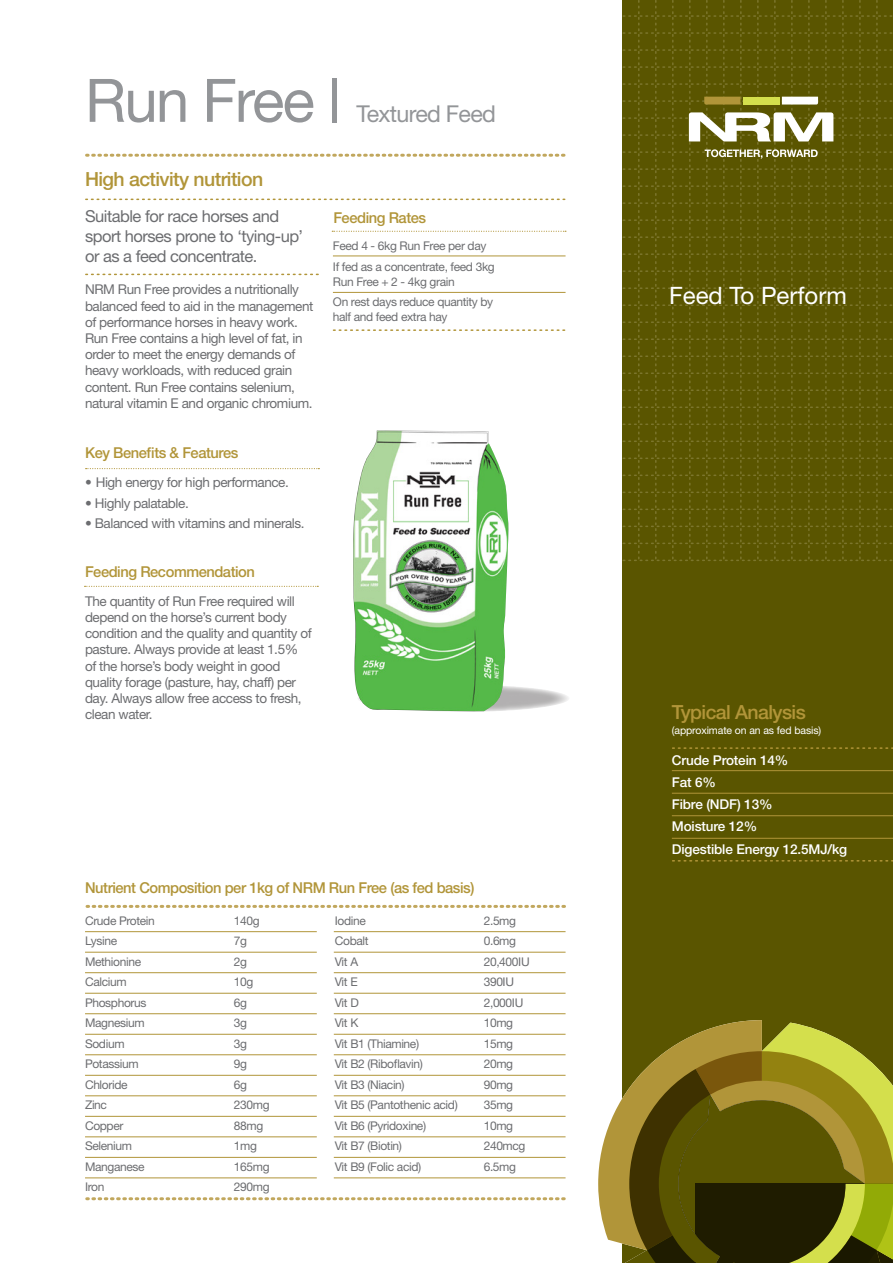
<style>
.page{position:relative;width:893px;height:1263px;background:#fff}
.page>*{position:absolute;margin:0;border:0;box-sizing:border-box;transform-origin:0 0}
.t1{font:60px "Helvetica Neue";letter-spacing:-.03em;color:#939598}
.t2{font:24px "Helvetica Neue";color:#fff}
.t3{font:23.25px "Helvetica Neue";letter-spacing:-.03em;color:#939598}
.Sub-Title_1{font:500 19.5px "Helvetica Neue";letter-spacing:-.03em;color:#b19539}
.Sub-Title_2_-_Intro{font:16.5px/19.8px "Helvetica Neue";letter-spacing:-.03em;color:#6c6d70}
.Sub-Title_3{font:500 15px "Helvetica Neue";letter-spacing:-.03em;color:#b19539}
.Body{font:13.5px/16.2px "Helvetica Neue";letter-spacing:-.03em;color:#6c6d70}
.Body_-_List{font:13.5px "Helvetica Neue";letter-spacing:-.03em;color:#6c6d70}
.Body-2{font:500 13.5px "Helvetica Neue";letter-spacing:-.01em;color:#fff}
.Body_-_Nutrient_Tabl{font:12px "Helvetica Neue";letter-spacing:-.03em;color:#6c6d70}
.Body_-_small{font:12px/15px "Helvetica Neue";letter-spacing:-.03em;color:#6c6d70}
.Body-3{font:10.5px "Helvetica Neue";letter-spacing:-.01em;color:#fff}
</style>
<div class="page">
<div style="left:623px;top:0;width:270px;height:1263px;background:#5a5500"></div>
<svg style="left:623px;top:0;width:270px;height:561px"></svg>
<hr style="left:672px;top:770px;width:221px;height:1px;background:#b19539">
<hr style="left:672px;top:793px;width:221px;height:1px;background:#b19539">
<hr style="left:672px;top:815px;width:221px;height:1px;background:#b19539">
<hr style="left:672px;top:838px;width:221px;height:1px;background:#b19539">
<svg style="left:673px;top:747px;width:220px;height:2px"></svg>
<svg style="left:673px;top:860px;width:220px;height:1px"></svg>
<svg style="left:598px;top:1020px;width:295px;height:243px"></svg>
<svg style="left:357px;top:685px;width:213px;height:27px"></svg>
<svg style="left:87px;top:154px;width:477px;height:3px"></svg>
<svg style="left:86px;top:199px;width:479px;height:1px"></svg>
<svg style="left:86px;top:274px;width:232px;height:1px"></svg>
<svg style="left:333px;top:329px;width:232px;height:2px"></svg>
<hr style="left:333px;top:256px;width:233px;height:1px;background:#b19539">
<hr style="left:333px;top:292px;width:233px;height:1px;background:#b19539">
<hr style="left:334px;top:931px;width:232px;height:1px;background:#b19539">
<hr style="left:334px;top:952px;width:232px;height:1px;background:#b19539">
<hr style="left:334px;top:972px;width:232px;height:1px;background:#b19539">
<hr style="left:334px;top:993px;width:232px;height:1px;background:#b19539">
<hr style="left:334px;top:1013px;width:232px;height:1px;background:#b19539">
<hr style="left:334px;top:1034px;width:232px;height:1px;background:#b19539">
<hr style="left:334px;top:1054px;width:232px;height:1px;background:#b19539">
<hr style="left:334px;top:1075px;width:232px;height:1px;background:#b19539">
<hr style="left:334px;top:1095px;width:232px;height:1px;background:#b19539">
<hr style="left:334px;top:1116px;width:232px;height:1px;background:#b19539">
<hr style="left:334px;top:1136px;width:232px;height:1px;background:#b19539">
<hr style="left:334px;top:1157px;width:232px;height:1px;background:#b19539">
<hr style="left:334px;top:1177px;width:232px;height:1px;background:#b19539">
<hr style="left:85px;top:931px;width:232px;height:1px;background:#b19539">
<hr style="left:85px;top:952px;width:232px;height:1px;background:#b19539">
<hr style="left:85px;top:972px;width:232px;height:1px;background:#b19539">
<hr style="left:85px;top:993px;width:232px;height:1px;background:#b19539">
<hr style="left:85px;top:1013px;width:232px;height:1px;background:#b19539">
<hr style="left:85px;top:1034px;width:232px;height:1px;background:#b19539">
<hr style="left:85px;top:1054px;width:232px;height:1px;background:#b19539">
<hr style="left:85px;top:1075px;width:232px;height:1px;background:#b19539">
<hr style="left:85px;top:1095px;width:232px;height:1px;background:#b19539">
<hr style="left:85px;top:1116px;width:232px;height:1px;background:#b19539">
<hr style="left:85px;top:1136px;width:232px;height:1px;background:#b19539">
<hr style="left:85px;top:1157px;width:232px;height:1px;background:#b19539">
<hr style="left:85px;top:1177px;width:232px;height:1px;background:#b19539">
<svg style="left:87px;top:1197px;width:477px;height:3px"></svg>
<svg style="left:87px;top:905px;width:477px;height:3px"></svg>
<svg style="left:86px;top:468px;width:233px;height:1px"></svg>
<svg style="left:85px;top:586px;width:233px;height:1px"></svg>
<img style="left:353px;top:430px;width:155px;height:281px">
<svg style="left:332px;top:231px;width:234px;height:1px"></svg>
<p class="t1" style="left:85px;top:65px;width:258px">Run Free |</p>
<p class="t3" style="left:357px;top:100px;width:141px">Textured Feed</p>
<p class="Sub-Title_1" style="left:85px;top:168px;width:180px">High activity nutrition</p>
<p class="Sub-Title_2_-_Intro" style="left:85px;top:206px;width:220px">Suitable for race horses and sport horses prone to ‘tying-up’ or as a feed concentrate.</p>
<p class="Body" style="left:85px;top:281px;width:230px">NRM Run Free provides a nutritionally balanced feed to aid in the management of performance horses in heavy work.<br>Run Free contains a high level of fat, in order to meet the energy demands of heavy workloads, with reduced grain content. Run Free contains selenium, natural vitamin E and organic chromium.</p>
<p class="Sub-Title_3" style="left:85px;top:444px;width:155px">Key Benefits &amp; Features</p>
<p class="Body_-_List" style="left:85px;top:474px;width:205px">• High energy for high performance.</p>
<p class="Body_-_List" style="left:85px;top:495px;width:105px">• Highly palatable.</p>
<p class="Body_-_List" style="left:85px;top:515px;width:221px">• Balanced with vitamins and minerals.</p>
<p class="Sub-Title_3" style="left:85px;top:562px;width:171px">Feeding Recommendation</p>
<p class="Body" style="left:85px;top:593px;width:228px">The quantity of Run Free required will depend on the horse’s current body condition and the quality and quantity of pasture. Always provide at least 1.5% of the horse’s body weight in good quality forage (pasture, hay, chaff) per day. Always allow free access to fresh, clean water.</p>
<p class="Sub-Title_3" style="left:333px;top:209px;width:94px">Feeding Rates</p>
<p class="Body_-_small" style="left:333px;top:238px;width:155px">Feed 4 - 6kg Run Free per day</p>
<p class="Body_-_small" style="left:333px;top:259px;width:163px">If fed as a concentrate, feed 3kg<br>Run Free + 2 - 4kg grain</p>
<p class="Body_-_small" style="left:333px;top:294px;width:162px">On rest days reduce quantity by half and feed extra hay</p>
<p class="Sub-Title_3" style="left:85px;top:879px;width:391px">Nutrient Composition per 1kg of NRM Run Free (as fed basis)</p>
<p class="Body_-_Nutrient_Tabl" style="left:85px;top:913px;width:71px">Crude Protein</p>
<p class="Body_-_Nutrient_Tabl" style="left:234px;top:913px;width:27px">140g</p>
<p class="Body_-_Nutrient_Tabl" style="left:85px;top:934px;width:34px">Lysine</p>
<p class="Body_-_Nutrient_Tabl" style="left:234px;top:934px;width:15px">7g</p>
<p class="Body_-_Nutrient_Tabl" style="left:85px;top:954px;width:58px">Methionine</p>
<p class="Body_-_Nutrient_Tabl" style="left:234px;top:954px;width:15px">2g</p>
<p class="Body_-_Nutrient_Tabl" style="left:85px;top:975px;width:43px">Calcium</p>
<p class="Body_-_Nutrient_Tabl" style="left:234px;top:975px;width:21px">10g</p>
<p class="Body_-_Nutrient_Tabl" style="left:85px;top:995px;width:63px">Phosphorus</p>
<p class="Body_-_Nutrient_Tabl" style="left:234px;top:995px;width:15px">6g</p>
<p class="Body_-_Nutrient_Tabl" style="left:85px;top:1016px;width:61px">Magnesium</p>
<p class="Body_-_Nutrient_Tabl" style="left:234px;top:1016px;width:15px">3g</p>
<p class="Body_-_Nutrient_Tabl" style="left:85px;top:1036px;width:41px">Sodium</p>
<p class="Body_-_Nutrient_Tabl" style="left:234px;top:1036px;width:15px">3g</p>
<p class="Body_-_Nutrient_Tabl" style="left:85px;top:1057px;width:55px">Potassium</p>
<p class="Body_-_Nutrient_Tabl" style="left:234px;top:1057px;width:15px">9g</p>
<p class="Body_-_Nutrient_Tabl" style="left:85px;top:1077px;width:44px">Chloride</p>
<p class="Body_-_Nutrient_Tabl" style="left:234px;top:1077px;width:15px">6g</p>
<p class="Body_-_Nutrient_Tabl" style="left:85px;top:1098px;width:24px">Zinc</p>
<p class="Body_-_Nutrient_Tabl" style="left:234px;top:1098px;width:37px">230mg</p>
<p class="Body_-_Nutrient_Tabl" style="left:85px;top:1118px;width:40px">Copper</p>
<p class="Body_-_Nutrient_Tabl" style="left:234px;top:1118px;width:31px">88mg</p>
<p class="Body_-_Nutrient_Tabl" style="left:85px;top:1139px;width:49px">Selenium</p>
<p class="Body_-_Nutrient_Tabl" style="left:234px;top:1139px;width:25px">1mg</p>
<p class="Body_-_Nutrient_Tabl" style="left:85px;top:1159px;width:61px">Manganese</p>
<p class="Body_-_Nutrient_Tabl" style="left:234px;top:1159px;width:37px">165mg</p>
<p class="Body_-_Nutrient_Tabl" style="left:85px;top:1179px;width:21px">Iron</p>
<p class="Body_-_Nutrient_Tabl" style="left:234px;top:1179px;width:37px">290mg</p>
<p class="Body_-_Nutrient_Tabl" style="left:335px;top:913px;width:33px">Iodine</p>
<p class="Body_-_Nutrient_Tabl" style="left:484px;top:913px;width:34px">2.5mg</p>
<p class="Body_-_Nutrient_Tabl" style="left:335px;top:934px;width:35px">Cobalt</p>
<p class="Body_-_Nutrient_Tabl" style="left:484px;top:934px;width:34px">0.6mg</p>
<p class="Body_-_Nutrient_Tabl" style="left:335px;top:954px;width:25px">Vit A</p>
<p class="Body_-_Nutrient_Tabl" style="left:484px;top:954px;width:47px">20,400IU</p>
<p class="Body_-_Nutrient_Tabl" style="left:335px;top:975px;width:24px">Vit E</p>
<p class="Body_-_Nutrient_Tabl" style="left:484px;top:975px;width:32px">390IU</p>
<p class="Body_-_Nutrient_Tabl" style="left:335px;top:995px;width:25px">Vit D</p>
<p class="Body_-_Nutrient_Tabl" style="left:484px;top:995px;width:41px">2,000IU</p>
<p class="Body_-_Nutrient_Tabl" style="left:335px;top:1016px;width:25px">Vit K</p>
<p class="Body_-_Nutrient_Tabl" style="left:484px;top:1016px;width:31px">10mg</p>
<p class="Body_-_Nutrient_Tabl" style="left:335px;top:1036px;width:86px">Vit B1 (Thiamine)</p>
<p class="Body_-_Nutrient_Tabl" style="left:484px;top:1036px;width:31px">15mg</p>
<p class="Body_-_Nutrient_Tabl" style="left:335px;top:1057px;width:90px">Vit B2 (Riboflavin)</p>
<p class="Body_-_Nutrient_Tabl" style="left:484px;top:1057px;width:31px">20mg</p>
<p class="Body_-_Nutrient_Tabl" style="left:335px;top:1077px;width:71px">Vit B3 (Niacin)</p>
<p class="Body_-_Nutrient_Tabl" style="left:484px;top:1077px;width:31px">90mg</p>
<p class="Body_-_Nutrient_Tabl" style="left:335px;top:1098px;width:124px">Vit B5 (Pantothenic acid)</p>
<p class="Body_-_Nutrient_Tabl" style="left:484px;top:1098px;width:31px">35mg</p>
<p class="Body_-_Nutrient_Tabl" style="left:335px;top:1118px;width:93px">Vit B6 (Pyridoxine)</p>
<p class="Body_-_Nutrient_Tabl" style="left:484px;top:1118px;width:31px">10mg</p>
<p class="Body_-_Nutrient_Tabl" style="left:335px;top:1139px;width:69px">Vit B7 (Biotin)</p>
<p class="Body_-_Nutrient_Tabl" style="left:484px;top:1139px;width:43px">240mcg</p>
<p class="Body_-_Nutrient_Tabl" style="left:335px;top:1159px;width:88px">Vit B9 (Folic acid)</p>
<p class="Body_-_Nutrient_Tabl" style="left:484px;top:1159px;width:34px">6.5mg</p>
<p class="t2" style="left:669px;top:281px;width:179px">Feed To Perform</p>
<p class="Sub-Title_1" style="left:672px;top:700px;width:135px">Typical Analysis</p>
<p class="Body-3" style="left:672px;top:724px;width:151px">(approximate on an as fed basis)</p>
<p class="Body-2" style="left:672px;top:752px;width:118px">Crude Protein 14%</p>
<p class="Body-2" style="left:672px;top:774px;width:46px">Fat 6%</p>
<p class="Body-2" style="left:672px;top:796px;width:102px">Fibre (NDF) 13%</p>
<p class="Body-2" style="left:672px;top:818px;width:87px">Moisture 12%</p>
<p class="Body-2" style="left:672px;top:841px;width:177px">Digestible Energy 12.5MJ/kg</p>
</div>
